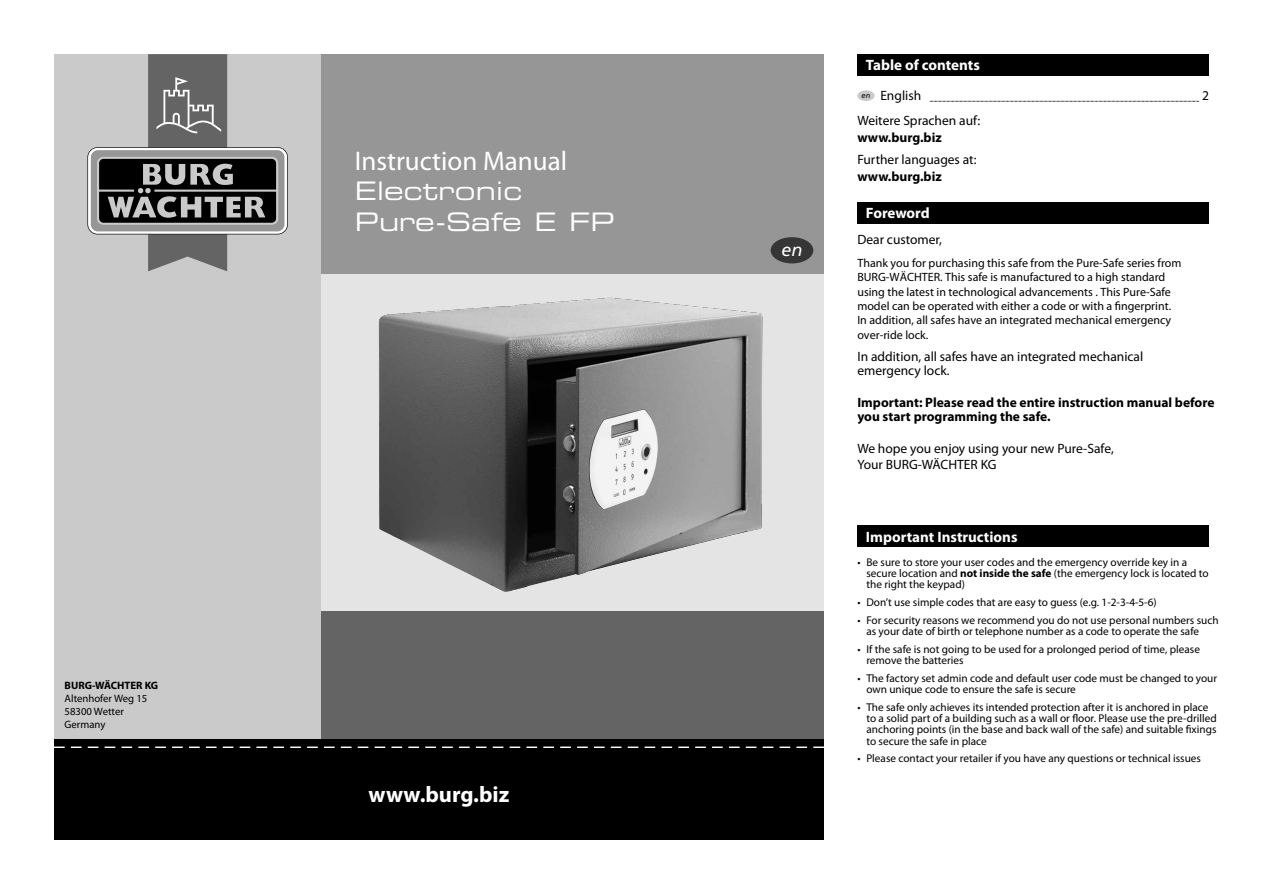
<style>
.page{position:relative;width:1263px;height:894px;background:#fff}
.page>*{position:absolute;margin:0;border:0;box-sizing:border-box;transform-origin:0 0}
.t1{font:27px "Myriad Pro";color:#fff}
.t2{font:25.5px/30.6px "Eurostile LT Std Ex 2";letter-spacing:.01em;color:#fff}
.t3{font:700 22.5px "Myriad Pro";color:#fff}
.t4{font:italic 18px "Frutiger LT Std";color:#fff}
.t5{font:700 15px "Myriad Pro";color:#fff}
.t6{font:13.5px/13.5px "Myriad Pro";color:#000}
.t7{font:700 13.5px/13.5px "Myriad Pro";color:#000}
.t8{font:12px/14.4px "Myriad Pro";color:#000}
.t9{font:11.25px/11.2px "Myriad Pro";color:#000}
.t10{font:10.65px/12.9px "Myriad Pro";color:#000}
.t11{font:700 10.65px "Myriad Pro";color:#000}
.t12{font:italic 7.5px "Frutiger LT Std";color:#000}
.s1{font-weight:700}
</style>
<div class="page">
<div style="left:54px;top:738px;width:770px;height:101px;background:#000"></div>
<div style="left:54px;top:54px;width:267px;height:684px;background:#cacaca"></div>
<svg style="left:54px;top:746px;width:770px;height:1px"></svg>
<div style="left:321px;top:610px;width:503px;height:128px;background:#646464"></div>
<div style="left:321px;top:54px;width:503px;height:220px;background:#969696"></div>
<div style="left:321px;top:274px;width:503px;height:336px;background:#e4e4e4"></div>
<svg style="left:87px;top:54px;width:201px;height:217px"></svg>
<div style="left:857px;top:54px;width:352px;height:21px;background:#000"></div>
<svg style="left:930px;top:101px;width:269px;height:1px"></svg>
<div style="left:771px;top:237px;width:42px;height:26px;background:#363636;border-radius:50%"></div>
<div style="left:857px;top:90px;width:18px;height:11px;background:#cacaca;border-radius:50%"></div>
<div style="left:857px;top:202px;width:352px;height:21px;background:#000"></div>
<img style="left:378px;top:297px;width:385px;height:295px">
<div style="left:857px;top:525px;width:352px;height:21px;background:#000"></div>
<p class="t11" style="left:65px;top:681px;width:95px">BURG-WÄCHTER KG</p>
<p class="t10" style="left:65px;top:692px;width:84px">Altenhofer Weg 15<br>58300 Wetter<br>Germany</p>
<h1 class="t1" style="left:355px;top:149px;width:214px">Instruction Manual</h1>
<h2 class="t2" style="left:355px;top:179px;width:261px">Electronic<br>Pure-Safe E FP</h2>
<h3 class="t3" style="left:369px;top:784px;width:142px">www.burg.biz</h3>
<h3 class="t4" style="left:781px;top:242px;width:23px">en</h3>
<h3 class="t5" style="left:866px;top:59px;width:115px">Table of contents</h3>
<p class="t6" style="left:880px;top:90px;width:42px">English</p>
<p class="t6" style="left:1202px;top:90px;width:8px">2</p>
<p class="t6" style="left:857px;top:115px;width:124px">Weitere Sprachen auf:</p>
<p class="t7" style="left:857px;top:132px;width:86px">www.burg.biz</p>
<p class="t6" style="left:857px;top:153px;width:121px">Further languages at:</p>
<p class="t7" style="left:857px;top:170px;width:86px">www.burg.biz</p>
<p class="t12" style="left:862px;top:92px;width:10px">en</p>
<h3 class="t5" style="left:866px;top:207px;width:65px">Foreword</h3>
<p class="t6" style="left:857px;top:234px;width:86px">Dear customer,</p>
<p class="t8" style="left:857px;top:256px;width:326px">Thank you for purchasing this safe from the Pure-Safe series from BURG-WÄCHTER. This safe is manufactured to a high standard using the latest in technological advancements . This Pure-Safe model can be operated with either a code or with a fingerprint.<br>In addition, all safes have an integrated mechanical emergency over-ride lock.</p>
<p class="t6" style="left:857px;top:351px;width:287px">In addition, all safes have an integrated mechanical emergency lock.</p>
<p class="t7" style="left:857px;top:397px;width:359px">Important: Please read the entire instruction manual before you start programming the safe.</p>
<p class="t6" style="left:857px;top:441px;width:258px;line-height:16.2px">We hope you enjoy using your new Pure-Safe,<br>Your BURG-WÄCHTER KG</p>
<h3 class="t5" style="left:866px;top:530px;width:153px">Important Instructions</h3>
<p class="t9" style="left:866px;top:557px;width:344px;text-indent:-9px">• Be sure to store your user codes and the emergency override key in a secure location and <span class="s1">not inside the safe</span> (the emergency lock is located to the right the keypad)</p>
<p class="t9" style="left:857px;top:597px;width:301px">• Don’t use simple codes that are easy to guess (e.g. 1-2-3-4-5-6)</p>
<p class="t9" style="left:866px;top:615px;width:354px;text-indent:-9px">• For security reasons we recommend you do not use personal numbers such as your date of birth or telephone number as a code to operate the safe</p>
<p class="t9" style="left:866px;top:644px;width:335px;text-indent:-9px">• If the safe is not going to be used for a prolonged period of time, please remove the batteries</p>
<p class="t9" style="left:866px;top:673px;width:352px;text-indent:-9px">• The factory set admin code and default user code must be changed to your own unique code to ensure the safe is secure</p>
<p class="t9" style="left:866px;top:702px;width:352px;text-indent:-9px">• The safe only achieves its intended protection after it is anchored in place to a solid part of a building such as a wall or floor. Please use the pre-drilled anchoring points (in the base and back wall of the safe) and suitable fixings to secure the safe in place</p>
<p class="t9" style="left:857px;top:753px;width:345px">• Please contact your retailer if you have any questions or technical issues</p>
</div>
